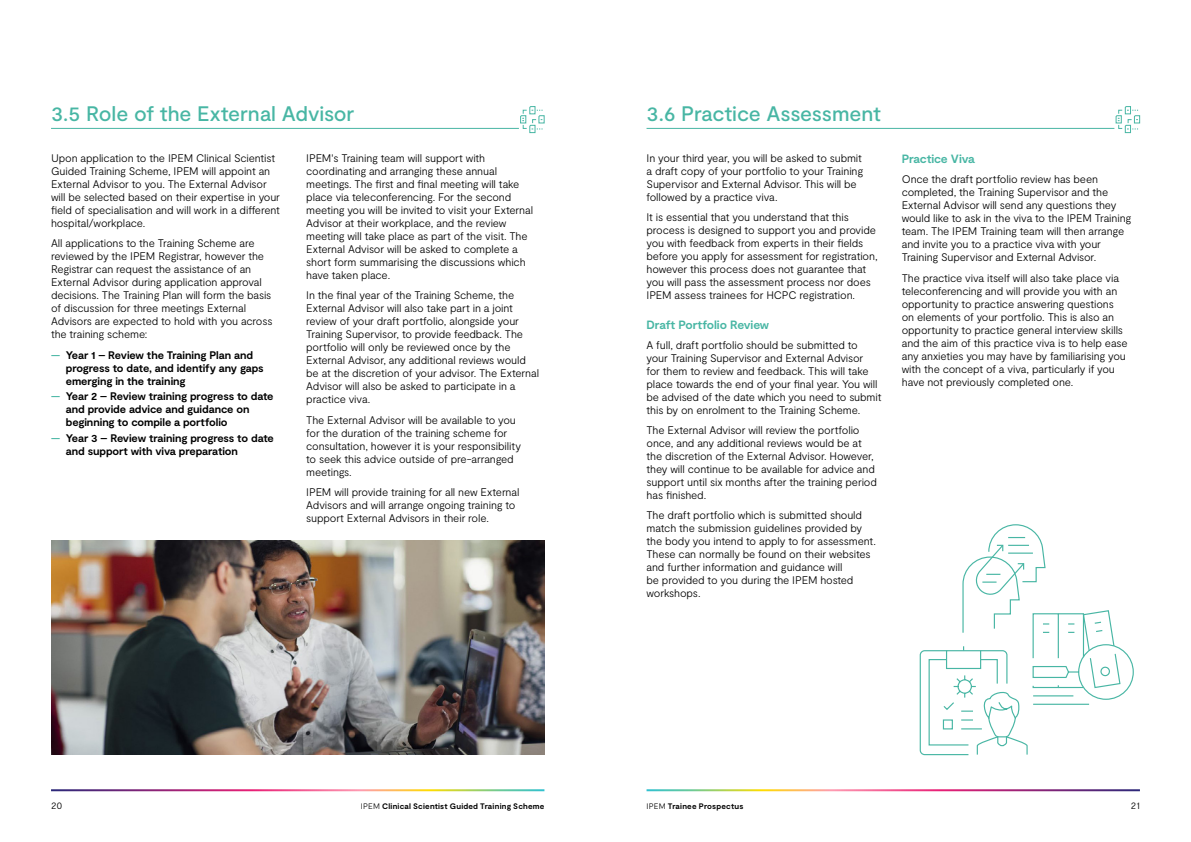
<style>
.page{position:relative;width:1191px;height:842px;background:#fff}
.page>*{position:absolute;margin:0;border:0;box-sizing:border-box;transform-origin:0 0}
.Sub_sections_header{font:500 21px "Moderat";letter-spacing:-.01em;color:#48b6a4}
.t1{font:700 12px "Moderat";letter-spacing:-.015em;color:#48b6a4}
.Body_copy___P{font:300 11px/13px "Moderat";letter-spacing:-.015em;color:#000}
.Body_copy___P-2{font:700 11px/13px "Moderat";letter-spacing:-.01em;color:#000}
.t2{font:300 10px "Moderat";color:#000}
.t3{font:700 8px "Moderat";letter-spacing:.025em;color:#000}
.s1{color:#48b6a4}
.s2{font-weight:300}
</style>
<div class="page">
<hr style="left:51px;top:128px;width:468px;height:1px;background:#48b6a4">
<hr style="left:646px;top:128px;width:468px;height:1px;background:#48b6a4">
<img style="left:51px;top:540px;width:493px;height:214px">
<svg style="left:520px;top:106px;width:25px;height:27px"></svg>
<svg style="left:1115px;top:106px;width:25px;height:27px"></svg>
<svg style="left:919px;top:524px;width:215px;height:232px"></svg>
<hr style="left:1008px;top:552px;width:25px;height:2px;background:#48b6a4">
<h1 class="Sub_sections_header" style="left:51px;top:101px;width:305px">3.5 Role of the External Advisor</h1>
<p class="Body_copy___P" style="left:51px;top:152px;width:230px">Upon application to the IPEM Clinical Scientist Guided Training Scheme, IPEM will appoint an External Advisor to you. The External Advisor will be selected based on their expertise in your field of specialisation and will work in a different hospital/workplace.</p>
<p class="Body_copy___P" style="left:51px;top:237px;width:223px">All applications to the Training Scheme are reviewed by the IPEM Registrar, however the Registrar can request the assistance of an External Advisor during application approval decisions. The Training Plan will form the basis of discussion for three meetings External Advisors are expected to hold with you across the training scheme:</p>
<p class="Body_copy___P-2" style="left:66px;top:349px;width:199px;text-indent:-15px"><span class="s1">—</span> Year 1 – Review the Training Plan and progress to date, and identify any gaps emerging in the training</p>
<p class="Body_copy___P-2" style="left:66px;top:391px;width:209px;text-indent:-15px"><span class="s1">—</span> Year 2 – Review training progress to date and provide advice and guidance on beginning to compile a portfolio</p>
<p class="Body_copy___P-2" style="left:66px;top:432px;width:209px;text-indent:-15px"><span class="s1">—</span> Year 3 – Review training progress to date and support with viva preparation</p>
<p class="Body_copy___P" style="left:306px;top:152px;width:228px">IPEM's Training team will support with coordinating and arranging these annual meetings. The first and final meeting will take place via teleconferencing. For the second meeting you will be invited to visit your External Advisor at their workplace, and the review meeting will take place as part of the visit. The External Advisor will be asked to complete a short form summarising the discussions which have taken place.</p>
<p class="Body_copy___P" style="left:306px;top:289px;width:234px">In the final year of the Training Scheme, the External Advisor will also take part in a joint review of your draft portfolio, alongside your Training Supervisor, to provide feedback. The portfolio will only be reviewed once by the External Advisor, any additional reviews would be at the discretion of your advisor. The External Advisor will also be asked to participate in a practice viva.</p>
<p class="Body_copy___P" style="left:306px;top:413px;width:216px">The External Advisor will be available to you for the duration of the training scheme for consultation, however it is your responsibility to seek this advice outside of pre-arranged meetings.</p>
<p class="Body_copy___P" style="left:306px;top:485px;width:215px">IPEM will provide training for all new External<br>Advisors and will arrange ongoing training to support External Advisors in their role.</p>
<h1 class="Sub_sections_header" style="left:646px;top:101px;width:236px">3.6 Practice Assessment</h1>
<p class="Body_copy___P" style="left:646px;top:152px;width:218px">In your third year, you will be asked to submit a draft copy of your portfolio to your Training Supervisor and External Advisor. This will be followed by a practice viva.</p>
<p class="Body_copy___P" style="left:646px;top:211px;width:233px">It is essential that you understand that this process is designed to support you and provide you with feedback from experts in their fields before you apply for assessment for registration, however this process does not guarantee that you will pass the assessment process nor does IPEM assess trainees for HCPC registration.</p>
<h2 class="t1" style="left:646px;top:318px;width:124px">Draft Portfolio Review</h2>
<p class="Body_copy___P" style="left:646px;top:339px;width:236px">A full, draft portfolio should be submitted to your Training Supervisor and External Advisor<br>for them to review and feedback. This will take place towards the end of your final year. You will be advised of the date which you need to submit this by on enrolment to the Training Scheme.</p>
<p class="Body_copy___P" style="left:646px;top:424px;width:232px">The External Advisor will review the portfolio once, and any additional reviews would be at the discretion of the External Advisor. However, they will continue to be available for advice and support until six months after the training period has finished.</p>
<p class="Body_copy___P" style="left:646px;top:509px;width:231px">The draft portfolio which is submitted should match the submission guidelines provided by the body you intend to apply to for assessment.<br>These can normally be found on their websites and further information and guidance will<br>be provided to you during the IPEM hosted workshops.</p>
<h2 class="t1" style="left:901px;top:152px;width:74px">Practice Viva</h2>
<p class="Body_copy___P" style="left:901px;top:173px;width:231px">Once the draft portfolio review has been completed, the Training Supervisor and the External Advisor will send any questions they would like to ask in the viva to the IPEM Training team. The IPEM Training team will then arrange and invite you to a practice viva with your Training Supervisor and External Advisor.</p>
<p class="Body_copy___P" style="left:901px;top:271px;width:227px">The practice viva itself will also take place via teleconferencing and will provide you with an opportunity to practice answering questions on elements of your portfolio. This is also an opportunity to practice general interview skills and the aim of this practice viva is to help ease any anxieties you may have by familiarising you with the concept of a viva, particularly if you have not previously completed one.</p>
<p class="t2" style="left:51px;top:799px;width:13px">20</p>
<p class="t3" style="left:361px;top:801px;width:185px"><span class="s2">IPEM</span> Clinical Scientist Guided Training Scheme</p>
<p class="t3" style="left:646px;top:801px;width:98px"><span class="s2">IPEM</span> Trainee Prospectus</p>
<p class="t2" style="left:1130px;top:799px;width:11px">21</p>
</div>
